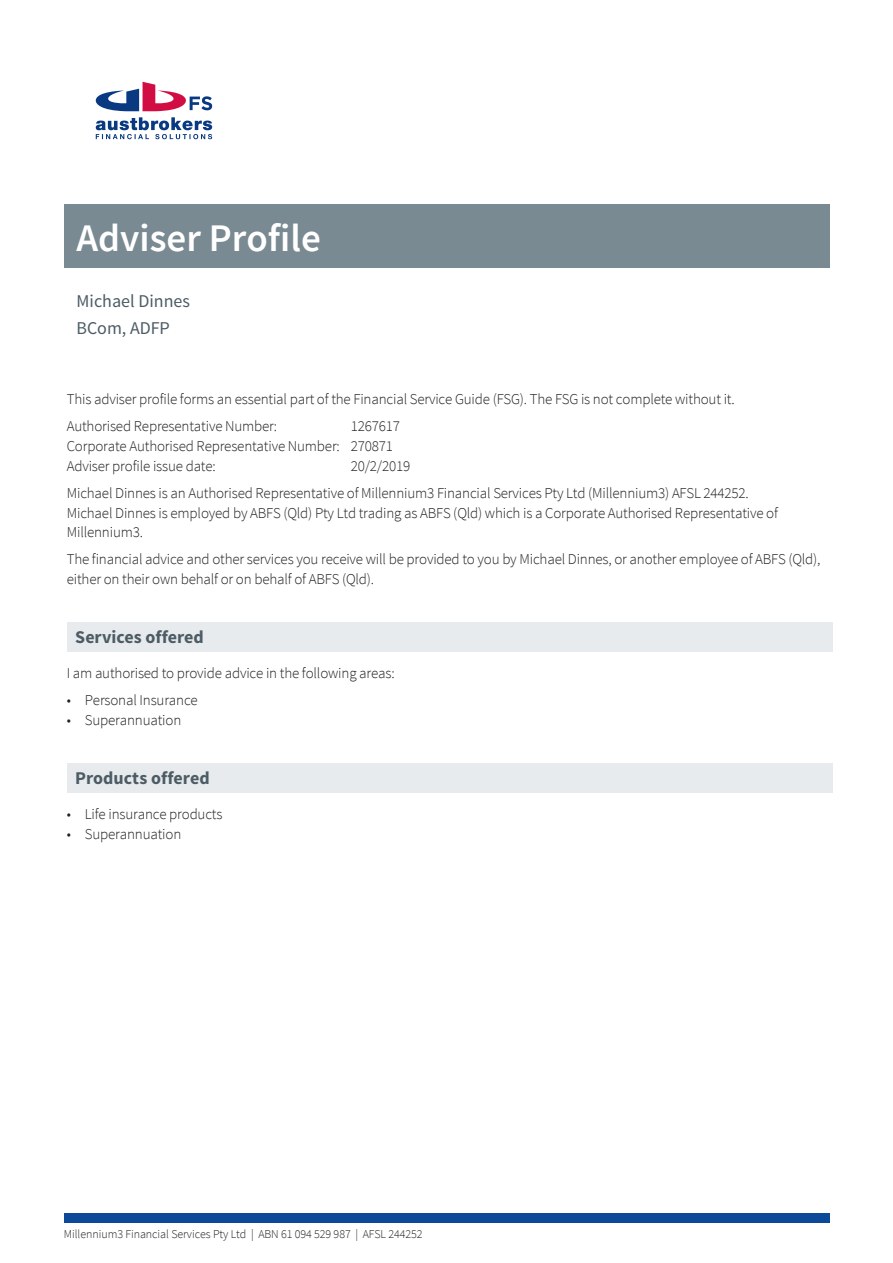
<style>
.page{position:relative;width:893px;height:1263px;background:#fff}
.page>*{position:absolute;margin:0;border:0;box-sizing:border-box;transform-origin:0 0}
.t1{font:600 39px "Source Sans Pro";color:#fff}
.t2{font:700 18px "Source Sans Pro";color:#4c5c65}
.t3{font:18px/27px "Source Sans Pro";color:#4c5c65}
.t4{font:300 15px/27px "Source Sans Pro";letter-spacing:-.01em;color:#231f20}
.t5{font:300 12px "Source Sans Pro";letter-spacing:-.005em;color:#231f20}
</style>
<div class="page">
<div style="left:64px;top:204px;width:765px;height:64px;background:#7a8a92"></div>
<div style="left:64px;top:1213px;width:765px;height:9px;background:#0d4999"></div>
<svg style="left:95px;top:82px;width:117px;height:29px"></svg>
<svg style="left:96px;top:117px;width:116px;height:22px"></svg>
<div style="left:67px;top:622px;width:765px;height:29px;background:#e8ebee"></div>
<div style="left:67px;top:763px;width:765px;height:29px;background:#e8ebee"></div>
<h1 class="t1" style="left:77px;top:215px;width:246px">Adviser Profile</h1>
<p class="t3" style="left:77px;top:289px;width:115px">Michael Dinnes<br>BCom, ADFP</p>
<p class="t4" style="left:67px;top:386px;width:669px">This adviser profile forms an essential part of the Financial Service Guide (FSG). The FSG is not complete without it.<br>Authorised Representative Number:</p>
<p class="t4" style="left:67px;top:417px;width:335px;line-height:20.2px;text-indent:284px">1267617<br>Corporate Authorised Representative Number: 270871<br>Adviser profile issue date:</p>
<p class="t4" style="left:67px;top:454px;width:683px;text-indent:284px">20/2/2019<br>Michael Dinnes is an Authorised Representative of Millennium3 Financial Services Pty Ltd (Millennium3) AFSL 244252.</p>
<p class="t4" style="left:67px;top:504px;width:712px;line-height:19.5px">Michael Dinnes is employed by ABFS (Qld) Pty Ltd trading as ABFS (Qld) which is a Corporate Authorised Representative of<br>Millennium3.</p>
<p class="t4" style="left:67px;top:551px;width:755px;line-height:19.5px">The financial advice and other services you receive will be provided to you by Michael Dinnes, or another employee of ABFS (Qld), either on their own behalf or on behalf of ABFS (Qld).</p>
<p class="t2" style="left:75px;top:630px;width:130px">Services offered</p>
<p class="t4" style="left:67px;top:661px;width:329px">I am authorised to provide advice in the following areas:</p>
<p class="t4" style="left:67px;top:688px;width:133px">• Personal Insurance</p>
<p class="t4" style="left:67px;top:707px;width:116px">• Superannuation</p>
<p class="t2" style="left:75px;top:771px;width:136px">Products offered</p>
<p class="t4" style="left:67px;top:802px;width:157px">• Life insurance products</p>
<p class="t4" style="left:67px;top:821px;width:116px">• Superannuation</p>
<p class="t5" style="left:64px;top:1229px;width:360px">Millennium3 Financial Services Pty Ltd | ABN 61 094 529 987 | AFSL 244252</p>
</div>
